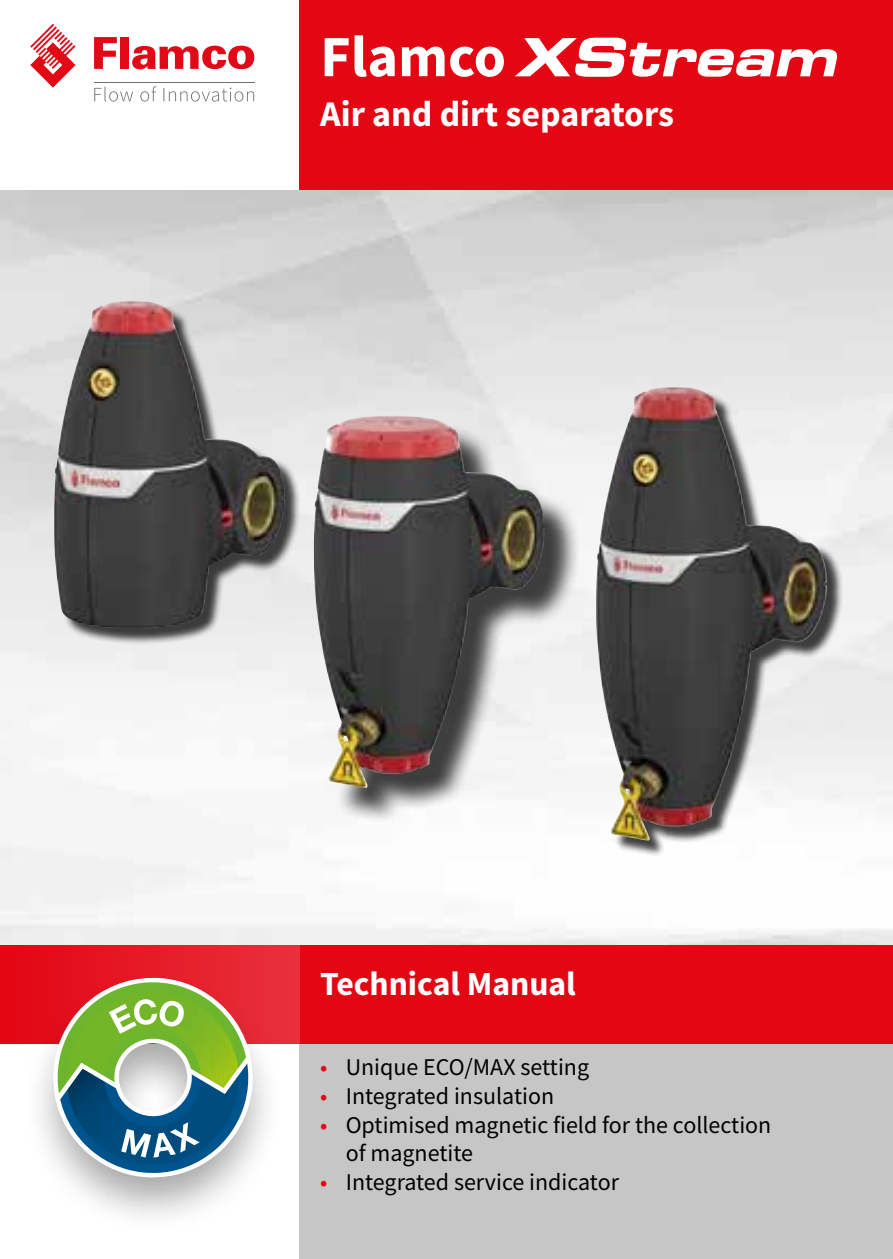
<style>
.page{position:relative;width:893px;height:1259px;background:#fff}
.page>*{position:absolute;margin:0;border:0;box-sizing:border-box;transform-origin:0 0}
.t1{font:italic 700 expanded 52.5px "Square 721 BT";color:#fff}
.t2{font:700 36px "Source Sans Pro";color:#fff}
.t3{font:700 33.6px "Source Sans Pro";color:#fff}
.t4{font:24px/28.8px "Source Sans Pro";color:#000}
.s1{font-family:"Source Sans Pro";font-style:normal;font-stretch:normal;font-size:58.2px}
.s2{color:#e30613}
</style>
<div class="page">
<div style="left:300px;top:1043px;width:593px;height:216px;background:#c6c6c6"></div>
<div style="left:0;top:944px;width:893px;height:99px;background:#e30613"></div>
<div style="left:0;top:944px;width:300px;height:99px;background:linear-gradient(to right,#e30512,#e7313b)"></div>
<div style="left:22px;top:972px;width:262px;height:261px;background:#000;opacity:.35"></div>
<svg style="left:48px;top:976px;width:210px;height:202px"></svg>
<div style="left:300px;top:0;width:593px;height:190px;background:#e30613"></div>
<svg style="left:94px;top:37px;width:23px;height:32px"></svg>
<div style="left:120px;top:37px;width:8px;height:32px;background:#e20917"></div>
<svg style="left:132px;top:46px;width:122px;height:23px"></svg>
<svg style="left:30px;top:24px;width:46px;height:64px"></svg>
<svg style="left:94px;top:86px;width:160px;height:16px"></svg>
<hr style="left:94px;top:83px;width:161px;height:1px;background:#706f6f">
<div style="left:318px;top:421px;width:260px;height:403px;background:#000;opacity:.75"></div>
<img style="left:313px;top:416px;width:232px;height:372px">
<div style="left:57px;top:304px;width:244px;height:342px;background:#000;opacity:.75"></div>
<img style="left:54px;top:301px;width:231px;height:328px">
<div style="left:598px;top:390px;width:246px;height:467px;background:#000;opacity:.75"></div>
<img style="left:596px;top:387px;width:231px;height:454px">
<h1 class="t1" style="left:320px;top:26px;width:531px"><span class="s1">Flamco</span> XStream</h1>
<h2 class="t2" style="left:320px;top:89px;width:355px">Air and dirt separators</h2>
<h3 class="t3" style="left:320px;top:961px;width:257px">Technical Manual</h3>
<p class="t4" style="left:320px;top:1052px;width:270px"><span class="s2">•</span> Unique ECO/MAX setting</p>
<p class="t4" style="left:320px;top:1081px;width:235px"><span class="s2">•</span> Integrated insulation</p>
<p class="t4" style="left:346px;top:1110px;width:427px;text-indent:-26px"><span class="s2">•</span> Optimised magnetic field for the collection of magnetite</p>
<p class="t4" style="left:320px;top:1167px;width:300px"><span class="s2">•</span> Integrated service indicator</p>
</div>
